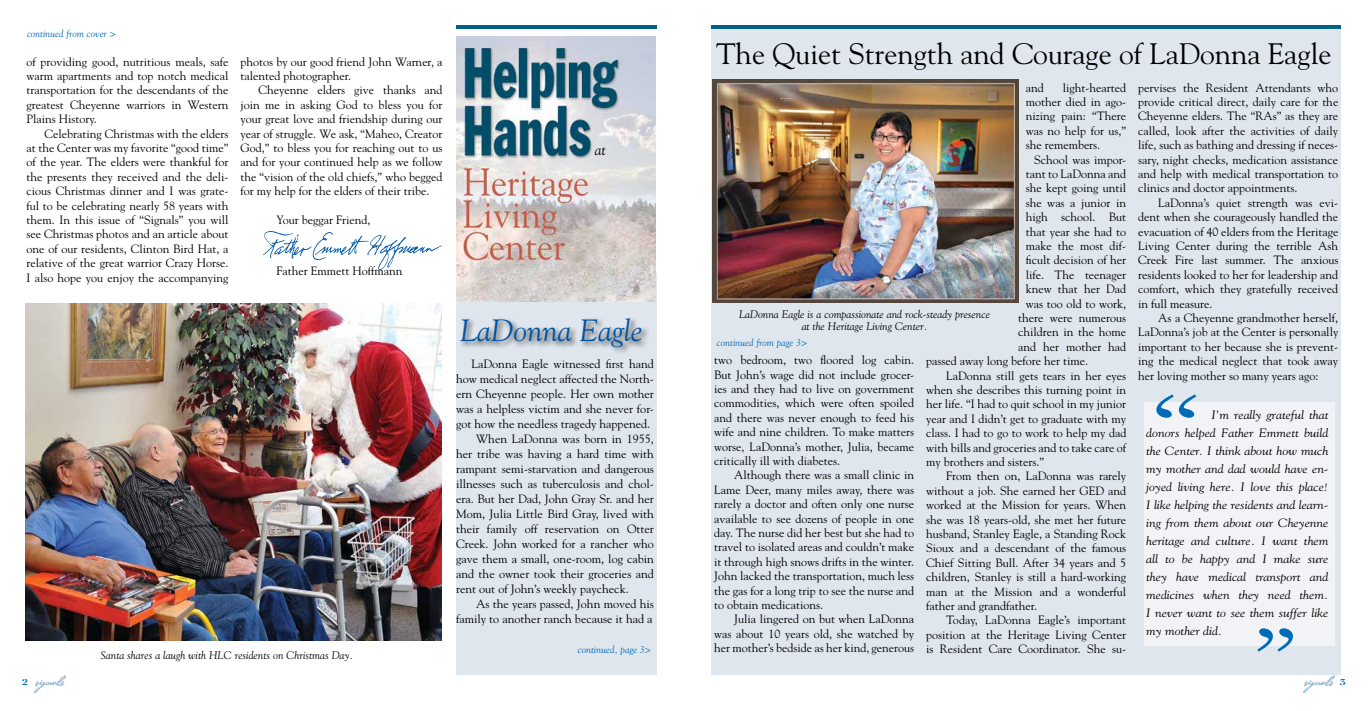
<style>
.page{position:relative;width:1368px;height:711px;background:#fff}
.page>*{position:absolute;margin:0;border:0;box-sizing:border-box;transform-origin:0 0}
.t1{font:italic 30.6px "Goudy";color:#0054a4}
.t2{font:29.4px "Goudy";color:#000}
.t3{font:italic 15px "Goudy";color:#000}
.t4{font:12px/14.4px "Goudy";color:#000;text-align:justify}
.t5{font:italic 12px/18px "Goudy";color:#000;text-align:justify;scale:1.11 1}
.t6{font:italic 11px/12px "Goudy";color:#000;text-align:center}
.t7{font:italic 10px "Goudy";color:#006bb7}
.t8{font:700 9px "Cochin";color:#006bb7;scale:1.33 1}
</style>
<div class="page">
<div style="left:711px;top:27px;width:630px;height:648px;background:#e0e6ed"></div>
<div style="left:1144px;top:402px;width:191px;height:243px;background:#f1f3f6"></div>
<div style="left:456px;top:274px;width:201px;height:401px;background:#e0e6ed"></div>
<img style="left:26px;top:303px;width:415px;height:337px">
<img style="left:712px;top:79px;width:306px;height:223px">
<svg style="left:263px;top:231px;width:179px;height:39px"></svg>
<img style="left:457px;top:37px;width:199px;height:265px">
<hr style="left:711px;top:25px;width:630px;height:4px;background:#006086">
<hr style="left:456px;top:25px;width:201px;height:4px;background:#006086">
<svg style="left:1156px;top:394px;width:40px;height:24px"></svg>
<svg style="left:1258px;top:628px;width:35px;height:24px"></svg>
<div style="left:459px;top:316px;width:191px;height:39px;background:#000;opacity:.75"></div>
<img style="left:34px;top:675px;width:32px;height:18px">
<img style="left:1303px;top:675px;width:32px;height:18px">
<p class="t7" style="left:27px;top:27px;width:90px">continued from cover &gt;</p>
<p class="t4" style="left:27px;top:54px;width:203px">of providing good, nutritious meals, safe</p>
<p class="t4" style="left:27px;top:69px;width:203px">warm apartments and top notch medical transportation for the descendants of the greatest Cheyenne warriors in Western Plains History.</p>
<p class="t4" style="left:27px;top:126px;width:204px;text-indent:18px">Celebrating Christmas with the elders at the Center was my favorite “good time” of the year. The elders were thankful for the presents they received and the deli&shy;cious Christmas dinner and I was grate&shy;ful to be celebrating nearly 58 years with them. In this issue of “Signals” you will see Christmas photos and an article about one of our residents, Clinton Bird Hat, a relative of the great warrior Crazy Horse.<br>I also hope you enjoy the accompanying</p>
<p class="t4" style="left:241px;top:54px;width:203px">photos by our good friend John Warner, a talented photographer.</p>
<p class="t4" style="left:241px;top:83px;width:204px;text-indent:18px">Cheyenne elders give thanks and join me in asking God to bless you for your great love and friendship during our year of struggle. We ask, “Maheo, Creator God,” to bless you for reaching out to us and for your continued help as we follow the “vision of the old chiefs,” who begged for my help for the elders of their tribe.</p>
<p class="t4" style="left:277px;top:213px;width:96px">Your beggar Friend,</p>
<p class="t4" style="left:277px;top:264px;width:127px">Father Emmett Hoffmann</p>
<p class="t6" style="left:100px;top:648px;width:254px">Santa shares a laugh with HLC residents on Christmas Day.</p>
<p class="t3" style="left:595px;top:141px;width:12px">at</p>
<h1 class="t1" style="left:460px;top:312px;width:184px">LaDonna Eagle</h1>
<p class="t4" style="left:471px;top:356px;width:184px">LaDonna Eagle witnessed first hand</p>
<p class="t4" style="left:456px;top:371px;width:199px">how medical neglect affected the North-</p>
<p class="t4" style="left:456px;top:386px;width:200px">ern Cheyenne people. Her own mother</p>
<p class="t4" style="left:456px;top:401px;width:199px">was a helpless victim and she never for-</p>
<p class="t4" style="left:456px;top:416px;width:196px">got how the needless tragedy happened.</p>
<p class="t4" style="left:476px;top:431px;width:179px">When LaDonna was born in 1955,</p>
<p class="t4" style="left:456px;top:446px;width:200px">her tribe was having a hard time with</p>
<p class="t4" style="left:456px;top:461px;width:199px">rampant semi-starvation and dangerous</p>
<p class="t4" style="left:456px;top:476px;width:199px">illnesses such as tuberculosis and chol-</p>
<p class="t4" style="left:456px;top:491px;width:199px">era. But her Dad, John Gray Sr. and her</p>
<p class="t4" style="left:456px;top:506px;width:199px">Mom, Julia Little Bird Gray, lived with</p>
<p class="t4" style="left:456px;top:521px;width:199px">their family off reservation on Otter</p>
<p class="t4" style="left:456px;top:536px;width:199px">Creek. John worked for a rancher who</p>
<p class="t4" style="left:456px;top:551px;width:199px">gave them a small, one-room, log cabin</p>
<p class="t4" style="left:456px;top:566px;width:199px">and the owner took their groceries and</p>
<p class="t4" style="left:456px;top:581px;width:174px">rent out of John’s weekly paycheck.</p>
<p class="t4" style="left:476px;top:596px;width:179px">As the years passed, John moved his</p>
<p class="t4" style="left:456px;top:611px;width:198px">family to another ranch because it had a</p>
<p class="t7" style="left:578px;top:644px;width:75px">continued, page 3&gt;</p>
<h2 class="t2" style="left:716px;top:36px;width:617px">The Quiet Strength and Courage of LaDonna Eagle</h2>
<p class="t4" style="left:1026px;top:80px;width:102px;text-indent:37px">light-hearted mother died in ago&shy;nizing pain: “There was no help for us,” she remembers.</p>
<p class="t4" style="left:1034px;top:152px;width:94px">School was impor-</p>
<p class="t4" style="left:1026px;top:166px;width:102px">tant to LaDonna and</p>
<p class="t4" style="left:1026px;top:181px;width:102px">she kept going until</p>
<p class="t4" style="left:1026px;top:195px;width:102px">she was a junior in</p>
<p class="t4" style="left:1026px;top:210px;width:102px">high school. But</p>
<p class="t4" style="left:1026px;top:224px;width:102px">that year she had to</p>
<p class="t4" style="left:1026px;top:238px;width:102px">make the most dif-</p>
<p class="t4" style="left:1026px;top:253px;width:102px">ficult decision of her</p>
<p class="t4" style="left:1026px;top:267px;width:102px">life. The teenager</p>
<p class="t4" style="left:1026px;top:282px;width:102px">knew that her Dad</p>
<p class="t4" style="left:1026px;top:296px;width:102px">was too old to work,</p>
<p class="t4" style="left:1018px;top:310px;width:110px">there were numerous</p>
<p class="t4" style="left:1018px;top:325px;width:110px">children in the home</p>
<p class="t4" style="left:1018px;top:339px;width:110px">and her mother had</p>
<p class="t4" style="left:926px;top:354px;width:163px">passed away long before her time.</p>
<p class="t4" style="left:946px;top:368px;width:182px">LaDonna still gets tears in her eyes</p>
<p class="t4" style="left:926px;top:382px;width:202px">when she describes this turning point in</p>
<p class="t4" style="left:926px;top:397px;width:202px">her life. “I had to quit school in my junior</p>
<p class="t4" style="left:926px;top:411px;width:202px">year and I didn’t get to graduate with my</p>
<p class="t4" style="left:926px;top:426px;width:202px">class. I had to go to work to help my dad</p>
<p class="t4" style="left:926px;top:440px;width:202px">with bills and groceries and to take care of</p>
<p class="t4" style="left:926px;top:454px;width:119px">my brothers and sisters.”</p>
<p class="t4" style="left:946px;top:469px;width:182px">From then on, LaDonna was rarely</p>
<p class="t4" style="left:926px;top:483px;width:202px">without a job. She earned her GED and</p>
<p class="t4" style="left:926px;top:498px;width:202px">worked at the Mission for years. When</p>
<p class="t4" style="left:926px;top:512px;width:202px">she was 18 years-old, she met her future</p>
<p class="t4" style="left:926px;top:526px;width:202px">husband, Stanley Eagle, a Standing Rock</p>
<p class="t4" style="left:926px;top:541px;width:202px">Sioux and a descendant of the famous</p>
<p class="t4" style="left:926px;top:555px;width:202px">Chief Sitting Bull. After 34 years and 5</p>
<p class="t4" style="left:926px;top:570px;width:202px">children, Stanley is still a hard-working</p>
<p class="t4" style="left:926px;top:584px;width:202px">man at the Mission and a wonderful</p>
<p class="t4" style="left:926px;top:598px;width:112px">father and grandfather.</p>
<p class="t4" style="left:946px;top:613px;width:182px">Today, LaDonna Eagle’s important</p>
<p class="t4" style="left:926px;top:627px;width:202px">position at the Heritage Living Center</p>
<p class="t4" style="left:926px;top:642px;width:202px">is Resident Care Coordinator. She su-</p>
<p class="t4" style="left:1026px;top:80px;width:19px">and</p>
<p class="t6" style="left:739px;top:308px;width:252px">LaDonna Eagle is a compassionate and rock-steady presence at the Heritage Living Center.</p>
<p class="t7" style="left:717px;top:337px;width:92px">continued from page 3&gt;</p>
<p class="t4" style="left:714px;top:353px;width:202px">two bedroom, two floored log cabin.<br>But John’s wage did not include grocer&shy;ies and they had to live on government commodities, which were often spoiled and there was never enough to feed his wife and nine children. To make matters worse, LaDonna’s mother, Julia, became critically ill with diabetes.</p>
<p class="t4" style="left:714px;top:468px;width:202px;text-indent:20px">Although there was a small clinic in Lame Deer, many miles away, there was rarely a doctor and often only one nurse available to see dozens of people in one day. The nurse did her best but she had to travel to isolated areas and couldn’t make it through high snows drifts in the winter.<br>John lacked the transportation, much less the gas for a long trip to see the nurse and to obtain medications.</p>
<p class="t4" style="left:714px;top:612px;width:202px;text-indent:20px">Julia lingered on but when LaDonna was about 10 years old, she watched by her mother’s bedside as her kind, generous</p>
<p class="t4" style="left:1138px;top:80px;width:202px">pervises the Resident Attendants who provide critical direct, daily care for the Cheyenne elders. The “RAs” as they are called, look after the activities of daily life, such as bathing and dressing if neces&shy;sary, night checks, medication assistance and help with medical transportation to clinics and doctor appointments.</p>
<p class="t4" style="left:1138px;top:195px;width:202px;text-indent:20px">LaDonna’s quiet strength was evi&shy;dent when she courageously handled the evacuation of 40 elders from the Heritage Living Center during the terrible Ash Creek Fire last summer. The anxious residents looked to her for leadership and comfort, which they gratefully received in full measure.</p>
<p class="t4" style="left:1138px;top:310px;width:202px;text-indent:20px">As a Cheyenne grandmother herself, LaDonna’s job at the Center is personally important to her because she is prevent&shy;ing the medical neglect that took away her loving mother so many years ago:</p>
<p class="t5" style="left:1146px;top:405px;width:166px;text-indent:65px">I’m really grateful that donors helped Father Emmett build the Center. I think about how much my mother and dad would have en&shy;joyed living here. I love this place!<br>I like helping the residents and learn&shy;ing from them about our Cheyenne heritage and culture. I want them all to be happy and I make sure they have medical transport and medicines when they need them.<br>I never want to see them suffer like my mother did.</p>
<p class="t8" style="left:22px;top:677px;width:6px">2</p>
<p class="t8" style="left:1340px;top:677px;width:6px">3</p>
</div>
